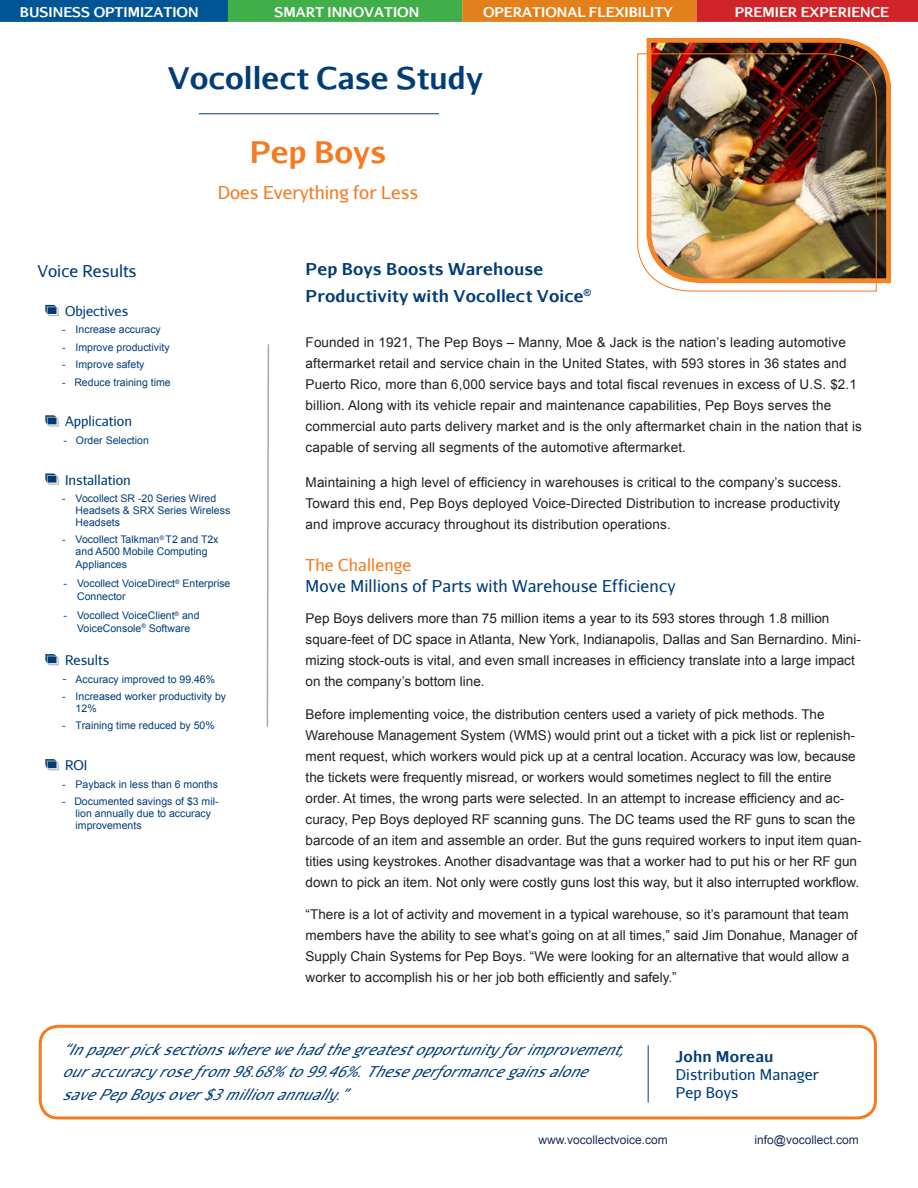
<style>
.page{position:relative;width:918px;height:1188px;background:#fff}
.page>*{position:absolute;margin:0;border:0;box-sizing:border-box;transform-origin:0 0}
.t1{font:700 30px "Aurulent Sans";color:#003d78}
.t2{font:700 30px "Aurulent Sans";color:#f47b21}
.t3{font:18px "Aurulent Sans";color:#f47b21}
.Side_bar_copy{font:16.5px/21px "Aurulent Sans";letter-spacing:.01em;color:#003d78}
.t4{font:700 16.5px "Aurulent Sans";letter-spacing:.01em;color:#003d78}
.t5{font:italic 15px/22.5px "Aurulent Sans";color:#003d78}
.t6{font:15px "Aurulent Sans";letter-spacing:.01em;color:#003d78}
.t7{font:700 15px "Aurulent Sans";letter-spacing:.01em;color:#003d78}
.body_Copy{font:13.5px/21px "Arial";color:#231f20}
.t8{font:700 13.5px "Aurulent Sans";color:#fff}
.Side_bar_copy-2{font:13.5px "Aurulent Sans";color:#003d78}
.t9{font:12px "Arial";color:#172f5b}
.Side_bar_copy-3{font:10.5px/12px "Arial";color:#003d78}
.s1{font-family:"Verdana"}
.s2{color:#f47b21}
</style>
<div class="page">
<hr style="left:199px;top:113px;width:240px;height:1px;background:#003d78">
<img style="left:646px;top:37px;width:245px;height:247px">
<img style="left:637px;top:53px;width:240px;height:239px">
<svg style="left:45px;top:305px;width:14px;height:11px"></svg>
<svg style="left:45px;top:415px;width:14px;height:12px"></svg>
<svg style="left:45px;top:474px;width:14px;height:11px"></svg>
<svg style="left:45px;top:654px;width:14px;height:12px"></svg>
<svg style="left:45px;top:759px;width:14px;height:12px"></svg>
<svg style="left:266px;top:344px;width:4px;height:383px"></svg>
<hr style="left:648px;top:1045px;width:1px;height:58px;background:#003d78">
<div style="left:39px;top:1025px;width:838px;height:94px;border:3px solid #f47b21;border-radius:18px"></div>
<div style="left:0;top:0;width:228px;height:22px;background:#005595"></div>
<div style="left:229px;top:1px;width:232px;height:20px;background:#40ae49"></div>
<div style="left:228px;top:0;width:234px;height:22px;border:2px solid #40ae49"></div>
<div style="left:463px;top:1px;width:233px;height:20px;background:#e4801b"></div>
<div style="left:462px;top:0;width:235px;height:22px;border:2px solid #e4801b"></div>
<div style="left:697px;top:0;width:221px;height:22px;background:#d1232a"></div>
<p class="t8" style="left:20px;top:2px;width:180px">BUSINESS OPTIMIZATION</p>
<p class="t8" style="left:274px;top:2px;width:146px">SMART INNOVATION</p>
<p class="t8" style="left:483px;top:2px;width:191px">OPERATIONAL FLEXIBILITY</p>
<p class="t8" style="left:735px;top:2px;width:156px">PREMIER EXPERIENCE</p>
<p class="t1" style="left:168px;top:55px;width:316px">Vocollect Case Study</p>
<p class="t2" style="left:250px;top:129px;width:138px">Pep Boys</p>
<p class="t3" style="left:218px;top:180px;width:202px">Does Everything for Less</p>
<p class="Side_bar_copy" style="left:37px;top:260px;width:101px">Voice Results</p>
<p class="Side_bar_copy-2" style="left:65px;top:303px;width:65px">Objectives</p>
<p class="Side_bar_copy-3" style="left:62px;top:324px;width:100px">- Increase accuracy</p>
<p class="Side_bar_copy-3" style="left:62px;top:341px;width:109px">- Improve productivity</p>
<p class="Side_bar_copy-3" style="left:62px;top:359px;width:84px">- Improve safety</p>
<p class="Side_bar_copy-3" style="left:62px;top:376px;width:110px">- Reduce training time</p>
<p class="Side_bar_copy-2" style="left:65px;top:413px;width:68px">Application</p>
<p class="Side_bar_copy-3" style="left:64px;top:434px;width:87px">- Order Selection</p>
<p class="Side_bar_copy-2" style="left:65px;top:471px;width:67px">Installation</p>
<p class="Side_bar_copy-3" style="left:76px;top:492px;width:156px;text-indent:-14px">- Vocollect SR -20 Series Wired<br>Headsets &amp; SRX Series Wireless<br>Headsets</p>
<p class="Side_bar_copy-3" style="left:62px;top:534px;width:158px;text-align:center">- Vocollect Talkman<sup>®</sup> T2 and T2x and A500 Mobile Computing</p>
<p class="Side_bar_copy-3" style="left:76px;top:559px;width:53px">Appliances</p>
<p class="Side_bar_copy-3" style="left:64px;top:578px;width:168px">- Vocollect VoiceDirect<sup>®</sup> Enterprise</p>
<p class="Side_bar_copy-3" style="left:77px;top:591px;width:50px">Connector</p>
<p class="Side_bar_copy-3" style="left:64px;top:609px;width:137px">- Vocollect VoiceClient<sup>®</sup> and</p>
<p class="Side_bar_copy-3" style="left:77px;top:622px;width:115px">VoiceConsole<sup>®</sup> Software</p>
<p class="Side_bar_copy-2" style="left:65px;top:652px;width:46px">Results</p>
<p class="Side_bar_copy-3" style="left:62px;top:673px;width:154px"><span class="s1">-</span> Accuracy improved to 99.46%</p>
<p class="Side_bar_copy-3" style="left:76px;top:690px;width:152px;text-indent:-14px">- Increased worker productivity by<br>12%</p>
<p class="Side_bar_copy-3" style="left:62px;top:720px;width:154px">- Training time reduced by 50%</p>
<p class="Side_bar_copy-2" style="left:65px;top:757px;width:24px">ROI</p>
<p class="Side_bar_copy-3" style="left:62px;top:778px;width:157px">- Payback in less than 6 months</p>
<p class="Side_bar_copy-3" style="left:76px;top:795px;width:144px;text-indent:-14px">- Documented savings of $3 mil&shy;lion annually due to accuracy improvements</p>
<p class="t4" style="left:306px;top:256px;width:239px">Pep Boys Boosts Warehouse</p>
<p class="t4" style="left:306px;top:283px;width:287px">Productivity with Vocollect Voice<sup>®</sup></p>
<p class="body_Copy" style="left:306px;top:332px;width:558px">Founded in 1921, The Pep Boys – Manny, Moe &amp; Jack is the nation’s leading automotive aftermarket retail and service chain in the United States, with 593 stores in 36 states and Puerto Rico, more than 6,000 service bays and total fiscal revenues in excess of U.S. $2.1 billion. Along with its vehicle repair and maintenance capabilities, Pep Boys serves the commercial auto parts delivery market and is the only aftermarket chain in the nation that is capable of serving all segments of the automotive aftermarket.</p>
<p class="body_Copy" style="left:306px;top:472px;width:538px;text-align:justify">Maintaining a high level of efficiency in warehouses is critical to the company’s success.<br>Toward this end, Pep Boys deployed Voice-Directed Distribution to increase productivity and improve accuracy throughout its distribution operations.</p>
<p class="Side_bar_copy" style="left:306px;top:554px;width:372px"><span class="s2">The Challenge<br></span>Move Millions of Parts with Warehouse Efficiency</p>
<p class="body_Copy" style="left:306px;top:608px;width:557px">Pep Boys delivers more than 75 million items a year to its 593 stores through 1.8 million square-feet of DC space in Atlanta, New York, Indianapolis, Dallas and San Bernardino. Mini&shy;mizing stock-outs is vital, and even small increases in efficiency translate into a large impact on the company’s bottom line.</p>
<p class="body_Copy" style="left:306px;top:704px;width:558px">Before implementing voice, the distribution centers used a variety of pick methods. The Warehouse Management System (WMS) would print out a ticket with a pick list or replenish&shy;ment request, which workers would pick up at a central location. Accuracy was low, because the tickets were frequently misread, or workers would sometimes neglect to fill the entire order. At times, the wrong parts were selected. In an attempt to increase efficiency and ac&shy;curacy, Pep Boys deployed RF scanning guns. The DC teams used the RF guns to scan the barcode of an item and assemble an order. But the guns required workers to input item quan&shy;tities using keystrokes. Another disadvantage was that a worker had to put his or her RF gun down to pick an item. Not only were costly guns lost this way, but it also interrupted workflow.</p>
<p class="body_Copy" style="left:306px;top:904px;width:554px">“There is a lot of activity and movement in a typical warehouse, so it’s paramount that team members have the ability to see what’s going on at all times,” said Jim Donahue, Manager of Supply Chain Systems for Pep Boys. “We were looking for an alternative that would allow a worker to accomplish his or her job both efficiently and safely.”</p>
<p class="t5" style="left:62px;top:1037px;width:569px">“Inpaperpicksectionswherewehadthegreatestopportunityforimprovement, ouraccuracyrosefrom 98.68% to99.46%.Theseperformancegainsalone</p>
<p class="t5" style="left:62px;top:1082px;width:285px">savePepBoysover$3millionannually.”</p>
<p class="t7" style="left:676px;top:1045px;width:99px">John Moreau</p>
<p class="t6" style="left:676px;top:1065px;width:145px">Distribution Manager</p>
<p class="t6" style="left:676px;top:1083px;width:64px">Pep Boys</p>
<p class="t9" style="left:538px;top:1132px;width:131px">www.vocollectvoice.com</p>
<p class="t9" style="left:754px;top:1132px;width:106px">info@vocollect.com</p>
</div>
